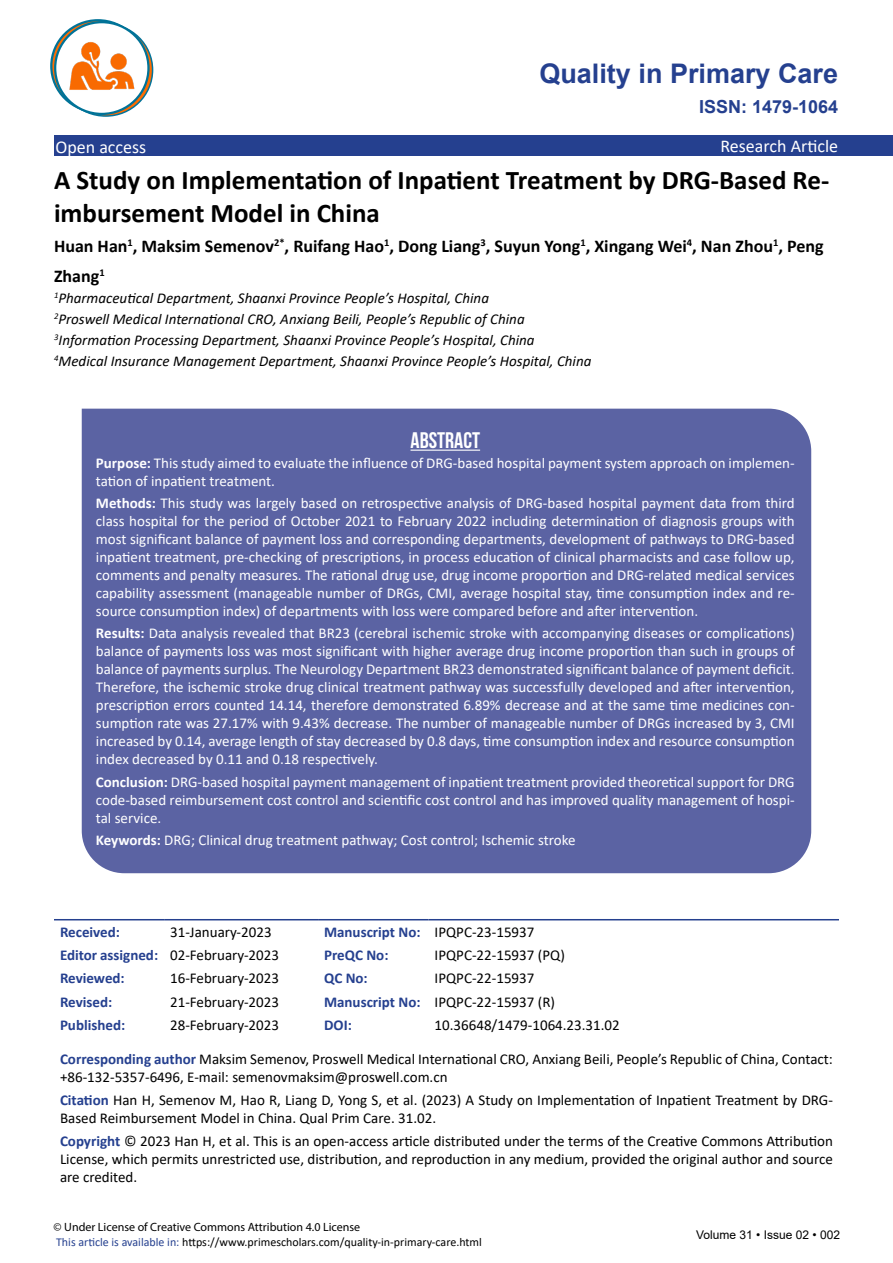
<style>
.page{position:relative;width:893px;height:1263px;background:#fff}
.page>*{position:absolute;margin:0;border:0;box-sizing:border-box;transform-origin:0 0}
.t1{font:700 27px/33px "Calibri";color:#000}
.t2{font:700 27px "Arial";color:#25408f}
.t3{font:700 22.5px "Bebas Neue";color:#fff}
.t4{font:700 18px/30px "Calibri";color:#000}
.t5{font:18px "Calibri";color:#fff}
.t6{font:700 18px "Arial";color:#25408f}
.t7{font:15px/18px "Calibri";color:#fff;text-align:justify}
.t8{font:15px/18px "Calibri";color:#000}
.t9{font:italic 15px/21px "Calibri";color:#000}
.t10{font:700 15px "Calibri";color:#25408f}
.t11{font:12px "Calibri";color:#000}
.t12{font:12px "Myriad Pro";color:#000}
.t13{font:12px "Arial";color:#000}
.s1{font-weight:700}
.s2{font-weight:700;color:#25408f}
.s3{color:#25408f}
</style>
<div class="page">
<div style="left:54px;top:135px;width:839px;height:21px;background:#25408f"></div>
<svg style="left:51px;top:20px;width:94px;height:92px"></svg>
<svg style="left:59px;top:24px;width:94px;height:92px"></svg>
<div style="left:55px;top:22px;width:93px;height:92px;background:#fff;border-radius:50%"></div>
<div style="left:54px;top:21px;width:96px;height:94px;border:2px solid #007398;border-radius:50%"></div>
<img style="left:69px;top:42px;width:66px;height:48px">
<hr style="left:54px;top:919px;width:110px;height:1px;background:#25408f">
<hr style="left:164px;top:919px;width:154px;height:1px;background:#25408f">
<hr style="left:318px;top:919px;width:111px;height:1px;background:#25408f">
<hr style="left:429px;top:919px;width:410px;height:1px;background:#25408f">
<div style="left:82px;top:409px;width:729px;height:464px;background:#5b63a3"></div>
<hr style="left:410px;top:450px;width:70px;height:1px;background:#fff">
<h1 class="t2" style="left:539px;top:55px;width:300px">Quality in Primary Care</h1>
<p class="t6" style="left:699px;top:94px;width:141px">ISSN: 1479-1064</p>
<p class="t5" style="left:55px;top:134px;width:92px">Open access</p>
<p class="t5" style="left:720px;top:134px;width:119px">Research Article</p>
<h1 class="t1" style="left:54px;top:163px;width:777px">A Study on Implementation of Inpatient Treatment by DRG-Based Re&shy;imbursement Model in China</h1>
<p class="t4" style="left:54px;top:231px;width:771px">Huan Han<sup>1</sup>, Maksim Semenov<sup>2*</sup>, Ruifang Hao<sup>1</sup>, Dong Liang<sup>3</sup>, Suyun Yong<sup>1</sup>, Xingang Wei<sup>4</sup>, Nan Zhou<sup>1</sup>, Peng<br>Zhang<sup>1</sup></p>
<p class="t9" style="left:54px;top:287px;width:539px"><sup>1</sup>Pharmaceutical Department, Shaanxi Province People’s Hospital, China<br><sup>2</sup>Proswell Medical International CRO, Anxiang Beili, People’s Republic of China <sup>3</sup>Information Processing Department, Shaanxi Province People’s Hospital, China <sup>4</sup>Medical Insurance Management Department, Shaanxi Province People’s Hospital, China</p>
<h2 class="t3" style="left:410px;top:428px;width:71px">ABSTRACT</h2>
<p class="t7" style="left:96px;top:453px;width:700px"><span class="s1">Purpose:</span> This study aimed to evaluate the influence of DRG-based hospital payment system approach on implemen&shy;tation of inpatient treatment.</p>
<p class="t7" style="left:96px;top:494px;width:700px"><span class="s1">Methods:</span> This study was largely based on retrospective analysis of DRG-based hospital payment data from third class hospital for the period of October 2021 to February 2022 including determination of diagnosis groups with most significant balance of payment loss and corresponding departments, development of pathways to DRG-based inpatient treatment, pre-checking of prescriptions, in process education of clinical pharmacists and case follow up, comments and penalty measures. The rational drug use, drug income proportion and DRG-related medical services capability assessment (manageable number of DRGs, CMI, average hospital stay, time consumption index and re&shy;source consumption index) of departments with loss were compared before and after intervention.</p>
<p class="t7" style="left:96px;top:624px;width:700px"><span class="s1">Results:</span> Data analysis revealed that BR23 (cerebral ischemic stroke with accompanying diseases or complications) balance of payments loss was most significant with higher average drug income proportion than such in groups of balance of payments surplus. The Neurology Department BR23 demonstrated significant balance of payment deficit.<br>Therefore, the ischemic stroke drug clinical treatment pathway was successfully developed and after intervention, prescription errors counted 14.14, therefore demonstrated 6.89% decrease and at the same time medicines con&shy;sumption rate was 27.17% with 9.43% decrease. The number of manageable number of DRGs increased by 3, CMI increased by 0.14, average length of stay decreased by 0.8 days, time consumption index and resource consumption index decreased by 0.11 and 0.18 respectively.</p>
<p class="t7" style="left:96px;top:772px;width:700px"><span class="s1">Conclusion:</span> DRG-based hospital payment management of inpatient treatment provided theoretical support for DRG code-based reimbursement cost control and scientific cost control and has improved quality management of hospi&shy;tal service.</p>
<p class="t7" style="left:96px;top:830px;width:481px"><span class="s1">Keywords:</span> DRG; Clinical drug treatment pathway; Cost control; Ischemic stroke</p>
<p class="t10" style="left:60px;top:921px;width:61px">Received:</p>
<p class="t8" style="left:170px;top:923px;width:103px">31-January-2023</p>
<p class="t8" style="left:324px;top:923px;width:212px"><span class="s2">Manuscript No:</span> IPQPC-23-15937</p>
<p class="t8" style="left:60px;top:946px;width:221px"><span class="s2">Editor assigned:</span> 02-February-2023</p>
<p class="t10" style="left:324px;top:945px;width:66px">PreQC No:</p>
<p class="t8" style="left:435px;top:946px;width:132px">IPQPC-22-15937 (PQ)</p>
<p class="t10" style="left:60px;top:968px;width:66px">Reviewed:</p>
<p class="t8" style="left:170px;top:969px;width:110px">16-February-2023</p>
<p class="t10" style="left:324px;top:968px;width:45px">QC No:</p>
<p class="t8" style="left:435px;top:969px;width:101px">IPQPC-22-15937</p>
<p class="t10" style="left:60px;top:991px;width:54px">Revised:</p>
<p class="t8" style="left:170px;top:992px;width:110px">21-February-2023</p>
<p class="t8" style="left:324px;top:992px;width:232px"><span class="s2">Manuscript No:</span> IPQPC-22-15937 (R)</p>
<p class="t10" style="left:60px;top:1014px;width:67px">Published:</p>
<p class="t8" style="left:170px;top:1016px;width:110px">28-February-2023</p>
<p class="t10" style="left:324px;top:1014px;width:29px">DOI:</p>
<p class="t8" style="left:435px;top:1016px;width:187px">10.36648/1479-1064.23.31.02</p>
<p class="t8" style="left:60px;top:1049px;width:774px"><span class="s2">Corresponding author</span> Maksim Semenov, Proswell Medical International CRO, Anxiang Beili, People’s Republic of China, Contact: +86-132-5357-6496, E-mail: semenovmaksim@proswell.com.cn</p>
<p class="t8" style="left:60px;top:1090px;width:774px"><span class="s2">Citation</span> Han H, Semenov M, Hao R, Liang D, Yong S, et al. (2023) A Study on Implementation of Inpatient Treatment by DRG-<br>Based Reimbursement Model in China. Qual Prim Care. 31.02.</p>
<p class="t8" style="left:60px;top:1132px;width:774px;text-align:justify"><span class="s2">Copyright</span> © 2023 Han H, et al. This is an open-access article distributed under the terms of the Creative Commons Attribution License, which permits unrestricted use, distribution, and reproduction in any medium, provided the original author and source are credited.</p>
<p class="t12" style="left:54px;top:1220px;width:308px">© Under License of Creative Commons Attribution 4.0 License</p>
<p class="t11" style="left:56px;top:1233px;width:427px"><span class="s3">This article is available in:</span> https://www.primescholars.com/quality-in-primary-care.html</p>
<p class="t13" style="left:696px;top:1226px;width:145px">Volume 31 • Issue 02 • 002</p>
</div>
